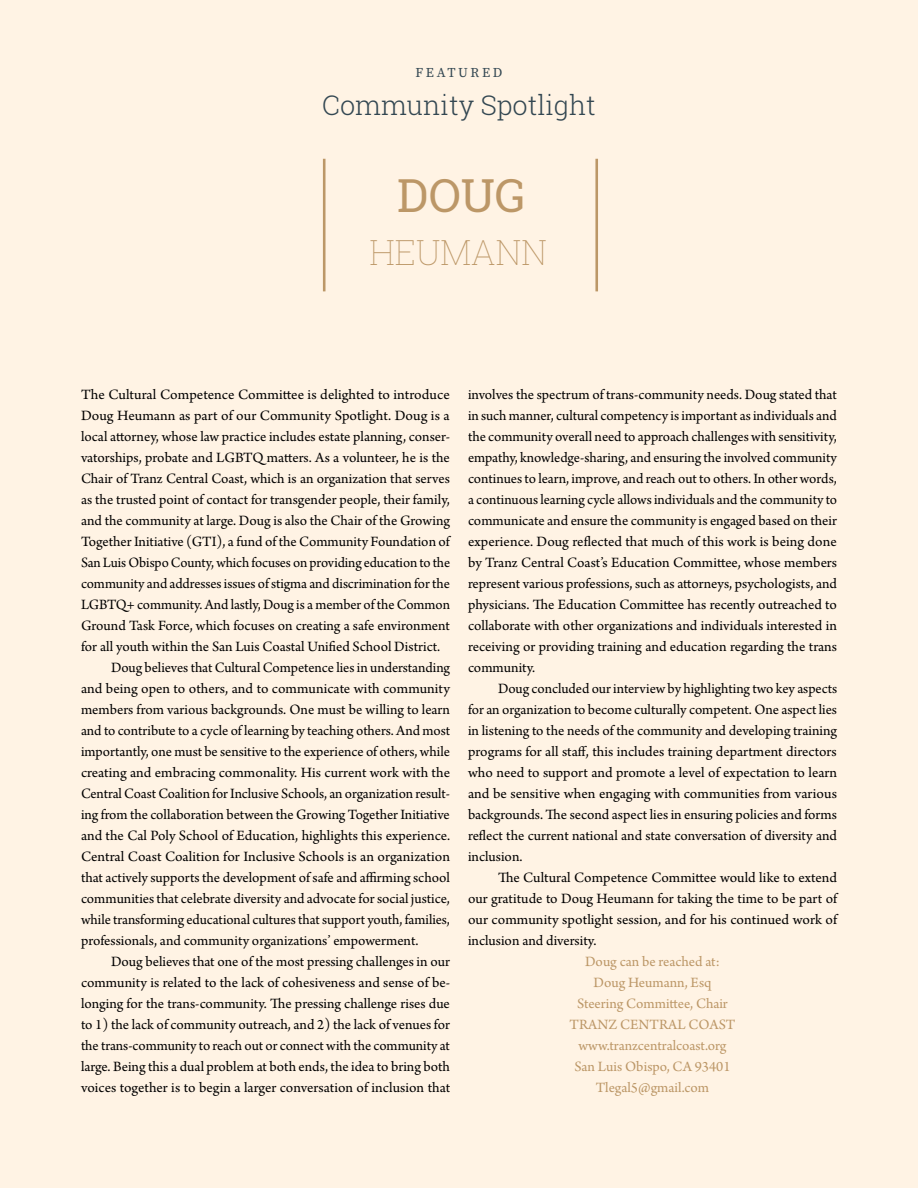
<style>
.page{position:relative;width:918px;height:1188px;background:#fff3e4}
.page>*{position:absolute;margin:0;border:0;box-sizing:border-box;transform-origin:0 0}
.t1{font:45.6px "Roboto Slab";color:#bc9767}
.t2{font:100 34.5px "Roboto Slab";color:#bc9767}
.t3{font:300 27px "Roboto Slab";color:#334752}
.t4{font:15px/21px "Arno Pro";color:#000;text-align:justify}
.t5{font:15px/21px "Arno Pro";color:#bc9767;text-align:center}
.t6{font:13.5px "Source Serif Pro";letter-spacing:.19em;color:#334752}
</style>
<div class="page">
<hr style="left:323px;top:159px;width:3px;height:132px;background:#bc9767">
<hr style="left:595px;top:159px;width:3px;height:132px;background:#bc9767">
<p class="t6" style="left:416px;top:64px;width:88px">FEATURED</p>
<h3 class="t3" style="left:322px;top:87px;width:275px">Community Spotlight</h3>
<h1 class="t1" style="left:397px;top:164px;width:130px">DOUG</h1>
<h2 class="t2" style="left:369px;top:228px;width:179px">HEUMANN</h2>
<p class="t4" style="left:81px;top:385px;width:370px">The Cultural Competence Committee is delighted to introduce</p>
<p class="t4" style="left:81px;top:406px;width:370px">Doug Heumann as part of our Community Spotlight. Doug is a</p>
<p class="t4" style="left:81px;top:427px;width:370px">local attorney, whose law practice includes estate planning, conser-</p>
<p class="t4" style="left:81px;top:448px;width:370px">vatorships, probate and LGBTQ matters. As a volunteer, he is the</p>
<p class="t4" style="left:81px;top:469px;width:370px">Chair of Tranz Central Coast, which is an organization that serves</p>
<p class="t4" style="left:81px;top:490px;width:370px">as the trusted point of contact for transgender people, their family,</p>
<p class="t4" style="left:81px;top:511px;width:370px">and the community at large. Doug is also the Chair of the Growing</p>
<p class="t4" style="left:81px;top:532px;width:370px">Together Initiative (GTI), a fund of the Community Foundation of</p>
<p class="t4" style="left:81px;top:553px;width:371px">San Luis Obispo County, which focuses on providing education to the</p>
<p class="t4" style="left:81px;top:574px;width:370px">community and addresses issues of stigma and discrimination for the</p>
<p class="t4" style="left:81px;top:595px;width:371px">LGBTQ+ community. And lastly, Doug is a member of the Common</p>
<p class="t4" style="left:81px;top:616px;width:371px">Ground Task Force, which focuses on creating a safe environment</p>
<p class="t4" style="left:81px;top:637px;width:361px">for all youth within the San Luis Coastal Unified School District.</p>
<p class="t4" style="left:111px;top:658px;width:341px">Doug believes that Cultural Competence lies in understanding</p>
<p class="t4" style="left:81px;top:679px;width:370px">and being open to others, and to communicate with community</p>
<p class="t4" style="left:81px;top:700px;width:370px">members from various backgrounds. One must be willing to learn</p>
<p class="t4" style="left:81px;top:721px;width:371px">and to contribute to a cycle of learning by teaching others. And most</p>
<p class="t4" style="left:81px;top:742px;width:371px">importantly, one must be sensitive to the experience of others, while</p>
<p class="t4" style="left:81px;top:763px;width:371px">creating and embracing commonality. His current work with the</p>
<p class="t4" style="left:81px;top:784px;width:370px">Central Coast Coalition for Inclusive Schools, an organization result-</p>
<p class="t4" style="left:81px;top:805px;width:370px">ing from the collaboration between the Growing Together Initiative</p>
<p class="t4" style="left:81px;top:826px;width:371px">and the Cal Poly School of Education, highlights this experience.</p>
<p class="t4" style="left:81px;top:847px;width:371px">Central Coast Coalition for Inclusive Schools is an organization</p>
<p class="t4" style="left:81px;top:868px;width:370px">that actively supports the development of safe and affirming school</p>
<p class="t4" style="left:81px;top:889px;width:370px">communities that celebrate diversity and advocate for social justice,</p>
<p class="t4" style="left:81px;top:910px;width:370px">while transforming educational cultures that support youth, families,</p>
<p class="t4" style="left:81px;top:931px;width:339px">professionals, and community organizations’ empowerment.</p>
<p class="t4" style="left:111px;top:952px;width:340px">Doug believes that one of the most pressing challenges in our</p>
<p class="t4" style="left:81px;top:973px;width:371px">community is related to the lack of cohesiveness and sense of be-</p>
<p class="t4" style="left:81px;top:994px;width:370px">longing for the trans-community. The pressing challenge rises due</p>
<p class="t4" style="left:81px;top:1015px;width:371px">to 1) the lack of community outreach, and 2) the lack of venues for</p>
<p class="t4" style="left:81px;top:1036px;width:370px">the trans-community to reach out or connect with the community at</p>
<p class="t4" style="left:81px;top:1057px;width:370px">large. Being this a dual problem at both ends, the idea to bring both</p>
<p class="t4" style="left:81px;top:1078px;width:371px">voices together is to begin a larger conversation of inclusion that</p>
<p class="t4" style="left:468px;top:385px;width:371px">involves the spectrum of trans-community needs. Doug stated that in such manner, cultural competency is important as individuals and the community overall need to approach challenges with sensitivity, empathy, knowledge-sharing, and ensuring the involved community continues to learn, improve, and reach out to others. In other words, a continuous learning cycle allows individuals and the community to communicate and ensure the community is engaged based on their experience. Doug reflected that much of this work is being done by Tranz Central Coast’s Education Committee, whose members represent various professions, such as attorneys, psychologists, and physicians. The Education Committee has recently outreached to collaborate with other organizations and individuals interested in receiving or providing training and education regarding the trans community.</p>
<p class="t4" style="left:468px;top:679px;width:371px;text-indent:30px">Doug concluded our interview by highlighting two key aspects for an organization to become culturally competent. One aspect lies in listening to the needs of the community and developing training programs for all staff, this includes training department directors who need to support and promote a level of expectation to learn and be sensitive when engaging with communities from various backgrounds. The second aspect lies in ensuring policies and forms reflect the current national and state conversation of diversity and inclusion.</p>
<p class="t4" style="left:468px;top:868px;width:371px;text-indent:30px">The Cultural Competence Committee would like to extend our gratitude to Doug Heumann for taking the time to be part of our community spotlight session, and for his continued work of inclusion and diversity.</p>
<p class="t5" style="left:570px;top:952px;width:167px">Doug can be reached at:<br>Doug Heumann, Esq<br>Steering Committee, Chair<br>TRANZ CENTRAL COAST www.tranzcentralcoast.org<br>San Luis Obispo, CA 93401<br>Tlegal5@gmail.com</p>
</div>
